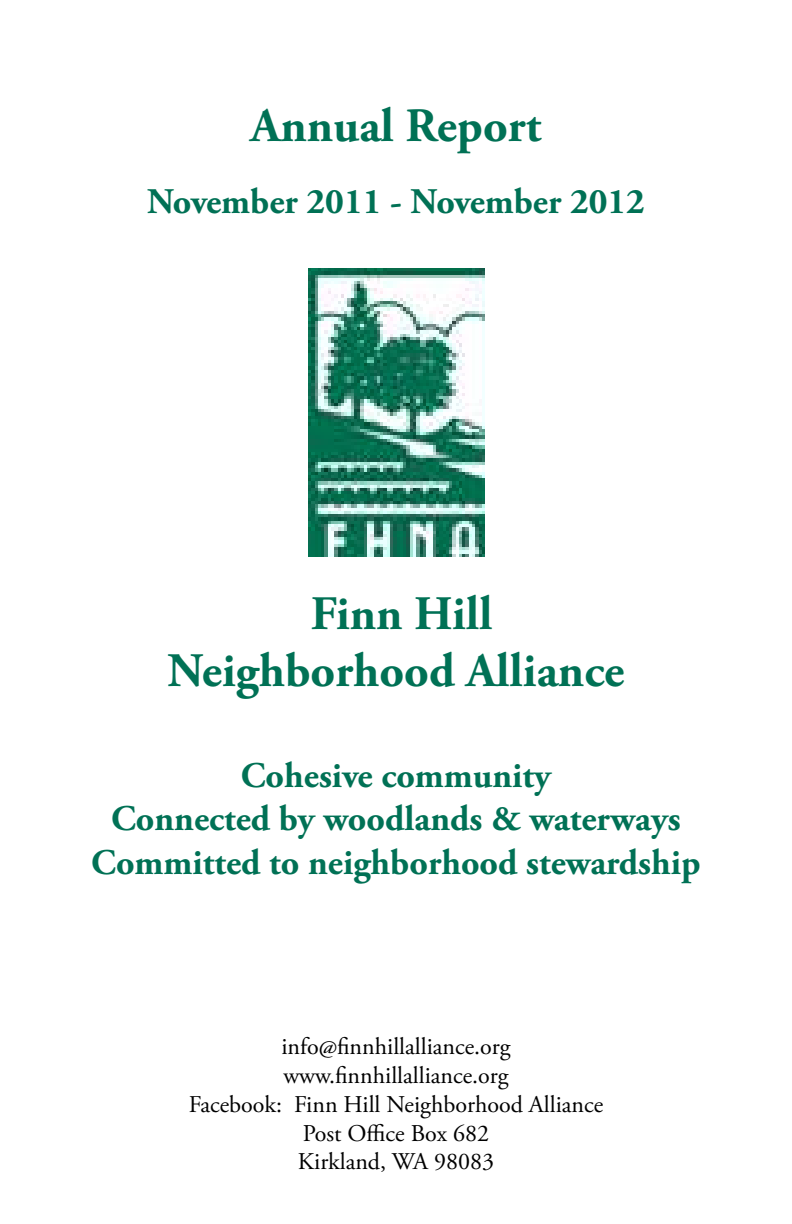
<style>
.page{position:relative;width:792px;height:1224px;background:#fff}
.page>*{position:absolute;margin:0;border:0;box-sizing:border-box;transform-origin:0 0}
.t1{font:700 48px/57.6px "Adobe Garamond Pro";color:#007155;text-align:center}
.t2{font:700 36px/43.2px "Adobe Garamond Pro";color:#007155;text-align:center}
.t3{font:24px/28.8px "Adobe Garamond Pro";color:#000;text-align:center}
</style>
<div class="page">
<img style="left:309px;top:269px;width:176px;height:287px">
<h1 class="t1" style="left:251px;top:98px;width:292px">Annual Report</h1>
<h2 class="t2" style="left:147px;top:181px;width:499px">November 2011 - November 2012</h2>
<h1 class="t1" style="left:168px;top:586px;width:458px">Finn Hill<br>Neighborhood Alliance</h1>
<h2 class="t2" style="left:91px;top:755px;width:611px">Cohesive community<br>Connected by woodlands &amp; waterways<br>Committed to neighborhood stewardship</h2>
<p class="t3" style="left:189px;top:1033px;width:416px">info@finnhillalliance.org www.finnhillalliance.org<br>Facebook: Finn Hill Neighborhood Alliance<br>Post Office Box 682<br>Kirkland, WA 98083</p>
</div>
